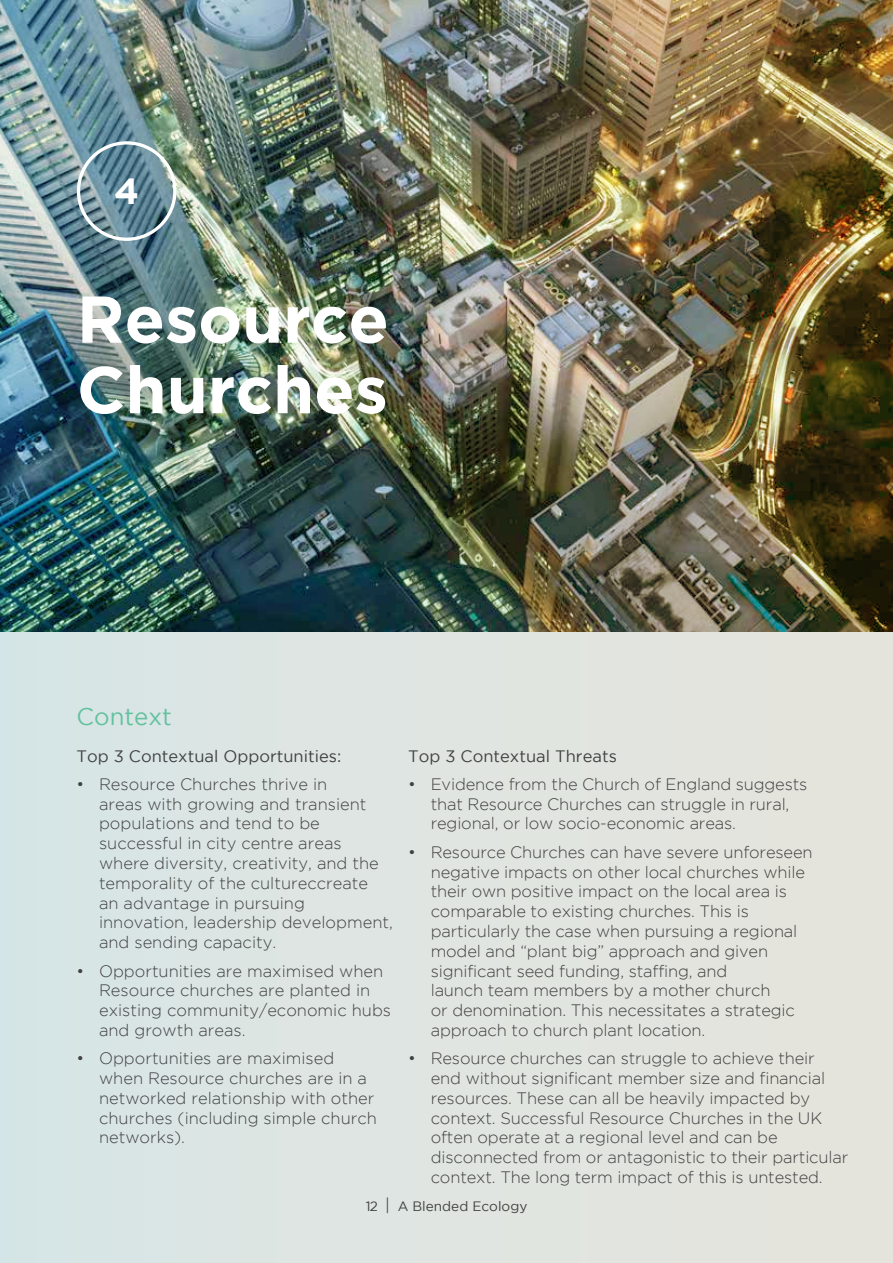
<style>
.page{position:relative;width:893px;height:1263px;background:#e0e5e1}
.page>*{position:absolute;margin:0;border:0;box-sizing:border-box;transform-origin:0 0}
.t1{font:700 66px/70.5px "Gotham";color:#fff}
.t2{font:700 36.3px "Gotham";color:#fff}
.t3{font:24px "Gotham";color:#63c29d}
.t4{font:300 16.5px/19.8px "Gotham";letter-spacing:-.01em;color:#404140}
.t5{font:16.5px "Gotham";color:#404140}
.t6{font:13.5px "Gotham";color:#404140}
.s1{font-size:16.95px}
</style>
<div class="page">
<img style="left:0;top:0;width:893px;height:631px">
<div style="left:77px;top:141px;width:100px;height:100px;border:3px solid #fff;border-radius:50%"></div>
<h2 class="t2" style="left:114px;top:170px;width:27px">4</h2>
<h1 class="t1" style="left:77px;top:282px;width:313px">Resource<br>Churches</h1>
<h3 class="t3" style="left:77px;top:703px;width:97px">Context</h3>
<p class="t5" style="left:77px;top:746px;width:266px">Top 3 Contextual Opportunities:</p>
<p class="t4" style="left:99px;top:774px;width:295px;text-indent:-23px">• Resource Churches thrive in<br>areas with growing and transient populations and tend to be successful in city centre areas where diversity, creativity, and the temporality of the cultureccreate<br>an advantage in pursuing innovation, leadership development, and sending capacity.</p>
<p class="t4" style="left:99px;top:960px;width:294px;text-indent:-23px">• Opportunities are maximised when<br>Resource churches are planted in existing community/economic hubs and growth areas.</p>
<p class="t4" style="left:99px;top:1048px;width:279px;text-indent:-23px">• Opportunities are maximised when Resource churches are in a networked relationship with other churches (including simple church networks).</p>
<p class="t5" style="left:408px;top:746px;width:210px">Top 3 Contextual Threats</p>
<p class="t4" style="left:431px;top:774px;width:378px;text-indent:-23px">• Evidence from the Church of England suggests that Resource Churches can struggle in rural, regional, or low socio-economic areas.</p>
<p class="t4" style="left:431px;top:842px;width:383px;text-indent:-23px">• Resource Churches can have severe unforeseen negative impacts on other local churches while their own positive impact on the local area is comparable to existing churches. This is particularly the case when pursuing a regional model and “plant big” approach and given significant seed funding, staffing, and<br>launch team members by a mother church<br>or denomination. This necessitates a strategic approach to church plant location.</p>
<p class="t4" style="left:431px;top:1048px;width:419px;text-indent:-23px">• Resource churches can struggle to achieve their end without significant member size and financial resources. These can all be heavily impacted by context. Successful Resource Churches in the UK often operate at a regional level and can be disconnected from or antagonistic to their particular context. The long term impact of this is untested.</p>
<p class="t6" style="left:366px;top:1199px;width:163px">12 <span class="s1">|</span> A Blended Ecology</p>
</div>
